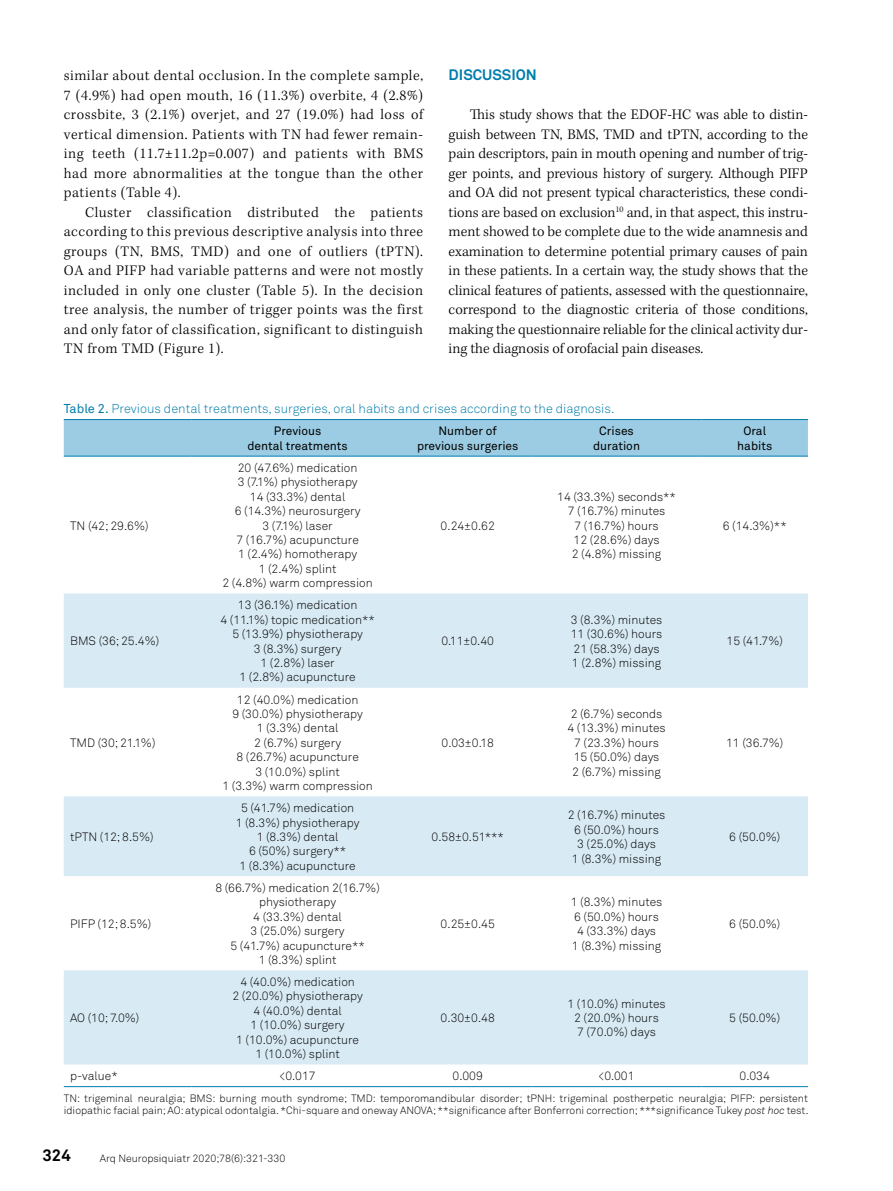
<style>
.page{position:relative;width:893px;height:1191px;background:#fff}
.page>*{position:absolute;margin:0;border:0;box-sizing:border-box;transform-origin:0 0}
.t1{font:700 16.5px "Akkurat Pro";color:#000}
.t2{font:300 15px/19.5px "Kepler Std";letter-spacing:.035em;color:#000;text-align:justify}
.t3{font:700 15px "Akkurat Pro";color:#007dac}
.t4{font:12.75px "Akkurat Light Pro";color:#007dac}
.t5{font:12px/14.4px "Akkurat Light Pro";color:#000;text-align:center}
.t6{font:12px/14.4px "Akkurat Pro";color:#000;text-align:center}
.t7{font:10.5px/12.6px "Akkurat Light Pro";color:#000}
.s1{font-family:"Akkurat Pro"}
.s2{font-style:italic}
</style>
<div class="page">
<div style="left:64px;top:420px;width:744px;height:36px;background:#9bcce3"></div>
<svg style="left:64px;top:593px;width:744px;height:471px;fill:#d8eaf4"></svg>
<hr style="left:64px;top:419px;width:127px;height:1px;background:#007dac">
<hr style="left:191px;top:419px;width:213px;height:1px;background:#007dac">
<hr style="left:404px;top:419px;width:127px;height:1px;background:#007dac">
<hr style="left:531px;top:419px;width:171px;height:1px;background:#007dac">
<hr style="left:702px;top:419px;width:106px;height:1px;background:#007dac">
<hr style="left:64px;top:456px;width:127px;height:1px;background:#007dac">
<hr style="left:191px;top:456px;width:213px;height:1px;background:#007dac">
<hr style="left:404px;top:456px;width:127px;height:1px;background:#007dac">
<hr style="left:531px;top:456px;width:171px;height:1px;background:#007dac">
<hr style="left:702px;top:456px;width:106px;height:1px;background:#007dac">
<hr style="left:64px;top:1086px;width:127px;height:1px;background:#007dac">
<hr style="left:191px;top:1086px;width:213px;height:1px;background:#007dac">
<hr style="left:404px;top:1086px;width:127px;height:1px;background:#007dac">
<hr style="left:531px;top:1086px;width:171px;height:1px;background:#007dac">
<hr style="left:702px;top:1086px;width:106px;height:1px;background:#007dac">
<p class="t2" style="left:64px;top:67px;width:361px">similar about dental occlusion. In the complete sample, 7 (4.9%) had open mouth, 16 (11.3%) overbite, 4 (2.8%) crossbite, 3 (2.1%) overjet, and 27 (19.0%) had loss of vertical dimension. Patients with TN had fewer remain&shy;ing teeth (11.7±11.2p=0.007) and patients with BMS had more abnormalities at the tongue than the other patients (Table 4).</p>
<p class="t2" style="left:64px;top:203px;width:361px;text-indent:21px">Cluster classification distributed the patients according to this previous descriptive analysis into three groups (TN, BMS, TMD) and one of outliers (tPTN).<br>OA and PIFP had variable patterns and were not mostly included in only one cluster (Table 5). In the decision tree analysis, the number of trigger points was the first and only fator of classification, significant to distinguish TN from TMD (Figure 1).</p>
<p class="t3" style="left:449px;top:66px;width:90px">DISCUSSION</p>
<p class="t2" style="left:449px;top:106px;width:361px;text-indent:21px">This study shows that the EDOF-HC was able to distin&shy;guish between TN, BMS, TMD and tPTN, according to the pain descriptors, pain in mouth opening and number of trig&shy;ger points, and previous history of surgery. Although PIFP and OA did not present typical characteristics, these condi&shy;tions are based on exclusion<sup>10</sup> and, in that aspect, this instru&shy;ment showed to be complete due to the wide anamnesis and examination to determine potential primary causes of pain in these patients. In a certain way, the study shows that the clinical features of patients, assessed with the questionnaire, correspond to the diagnostic criteria of those conditions, making the questionnaire reliable for the clinical activity dur&shy;ing the diagnosis of orofacial pain diseases.</p>
<p class="t4" style="left:64px;top:401px;width:552px"><span class="s1">Table 2.</span> Previous dental treatments, surgeries, oral habits and crises according to the diagnosis.</p>
<p class="t6" style="left:247px;top:424px;width:102px">Previous<br>dental treatments</p>
<p class="t6" style="left:417px;top:424px;width:103px">Number of previous surgeries</p>
<p class="t6" style="left:593px;top:424px;width:48px">Crises duration</p>
<p class="t6" style="left:737px;top:424px;width:37px">Oral habits</p>
<p class="t5" style="left:70px;top:518px;width:80px">TN (42; 29.6%)</p>
<p class="t5" style="left:222px;top:461px;width:152px">20 (47.6%) medication<br>3 (7.1%) physiotherapy<br>14 (33.3%) dental<br>6 (14.3%) neurosurgery<br>3 (7.1%) laser<br>7 (16.7%) acupuncture<br>1 (2.4%) homotherapy<br>1 (2.4%) splint<br>2 (4.8%) warm compression</p>
<p class="t5" style="left:441px;top:518px;width:56px">0.24±0.62</p>
<p class="t5" style="left:557px;top:489px;width:120px">14 (33.3%) seconds**<br>7 (16.7%) minutes<br>7 (16.7%) hours<br>12 (28.6%) days<br>2 (4.8%) missing</p>
<p class="t5" style="left:723px;top:518px;width:65px">6 (14.3%)**</p>
<p class="t5" style="left:70px;top:634px;width:91px">BMS (36; 25.4%)</p>
<p class="t5" style="left:220px;top:598px;width:156px">13 (36.1%) medication<br>4 (11.1%) topic medication**<br>5 (13.9%) physiotherapy<br>3 (8.3%) surgery<br>1 (2.8%) laser<br>1 (2.8%) acupuncture</p>
<p class="t5" style="left:441px;top:634px;width:54px">0.11±0.40</p>
<p class="t5" style="left:571px;top:612px;width:93px;text-align:left">3 (8.3%) minutes<br>11 (30.6%) hours<br>21 (58.3%) days<br>1 (2.8%) missing</p>
<p class="t5" style="left:726px;top:634px;width:58px">15 (41.7%)</p>
<p class="t5" style="left:70px;top:735px;width:87px">TMD (30; 21.1%)</p>
<p class="t5" style="left:223px;top:692px;width:152px">12 (40.0%) medication<br>9 (30.0%) physiotherapy<br>1 (3.3%) dental<br>2 (6.7%) surgery<br>8 (26.7%) acupuncture<br>3 (10.0%) splint<br>1 (3.3%) warm compression</p>
<p class="t5" style="left:441px;top:735px;width:54px">0.03±0.18</p>
<p class="t5" style="left:567px;top:706px;width:100px">2 (6.7%) seconds<br>4 (13.3%) minutes<br>7 (23.3%) hours<br>15 (50.0%) days<br>2 (6.7%) missing</p>
<p class="t5" style="left:726px;top:735px;width:59px">11 (36.7%)</p>
<p class="t5" style="left:70px;top:829px;width:85px">tPTN (12; 8.5%)</p>
<p class="t5" style="left:236px;top:801px;width:125px">5 (41.7%) medication<br>1 (8.3%) physiotherapy<br>1 (8.3%) dental<br>6 (50%) surgery**<br>1 (8.3%) acupuncture</p>
<p class="t5" style="left:431px;top:829px;width:74px">0.58±0.51***</p>
<p class="t5" style="left:568px;top:808px;width:99px">2 (16.7%) minutes<br>6 (50.0%) hours<br>3 (25.0%) days<br>1 (8.3%) missing</p>
<p class="t5" style="left:729px;top:829px;width:52px">6 (50.0%)</p>
<p class="t5" style="left:70px;top:916px;width:83px">PIFP (12; 8.5%)</p>
<p class="t5" style="left:215px;top:880px;width:166px">8 (66.7%) medication 2(16.7%) physiotherapy<br>4 (33.3%) dental<br>3 (25.0%) surgery<br>5 (41.7%) acupuncture**<br>1 (8.3%) splint</p>
<p class="t5" style="left:441px;top:916px;width:56px">0.25±0.45</p>
<p class="t5" style="left:571px;top:895px;width:93px">1 (8.3%) minutes<br>6 (50.0%) hours<br>4 (33.3%) days<br>1 (8.3%) missing</p>
<p class="t5" style="left:729px;top:916px;width:52px">6 (50.0%)</p>
<p class="t5" style="left:70px;top:1011px;width:71px">AO (10; 7.0%)</p>
<p class="t5" style="left:232px;top:975px;width:132px">4 (40.0%) medication<br>2 (20.0%) physiotherapy<br>4 (40.0%) dental<br>1 (10.0%) surgery<br>1 (10.0%) acupuncture<br>1 (10.0%) splint</p>
<p class="t5" style="left:441px;top:1011px;width:56px">0.30±0.48</p>
<p class="t5" style="left:567px;top:996px;width:100px">1 (10.0%) minutes<br>2 (20.0%) hours<br>7 (70.0%) days</p>
<p class="t5" style="left:729px;top:1011px;width:52px">5 (50.0%)</p>
<p class="t5" style="left:70px;top:1069px;width:49px">p-value*</p>
<p class="t5" style="left:280px;top:1069px;width:38px">&lt;0.017</p>
<p class="t5" style="left:453px;top:1069px;width:32px">0.009</p>
<p class="t5" style="left:598px;top:1069px;width:38px">&lt;0.001</p>
<p class="t5" style="left:740px;top:1069px;width:32px">0.034</p>
<p class="t7" style="left:64px;top:1091px;width:746px">TN: trigeminal neuralgia; BMS: burning mouth syndrome; TMD: temporomandibular disorder; tPNH: trigeminal postherpetic neuralgia; PIFP: persistent idiopathic facial pain; AO: atypical odontalgia. *Chi-square and oneway ANOVA; **significance after Bonferroni correction; ***significance Tukey <span class="s2">post hoc</span> test.</p>
<p class="t1" style="left:43px;top:1145px;width:30px">324</p>
<p class="t7" style="left:100px;top:1151px;width:187px">Arq Neuropsiquiatr 2020;78(6):321-330</p>
</div>
